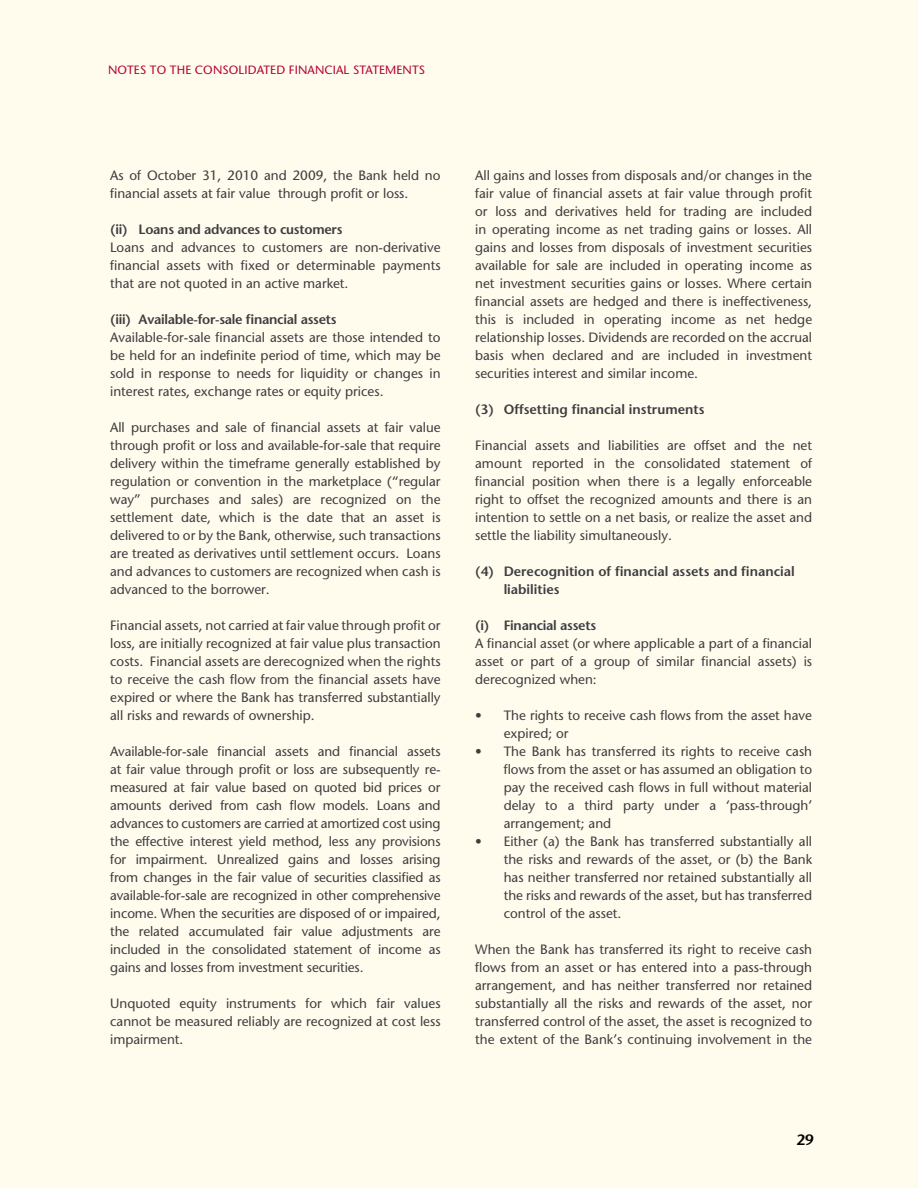
<style>
.page{position:relative;width:918px;height:1188px;background:#fffbed}
.page>*{position:absolute;margin:0;border:0;box-sizing:border-box;transform-origin:0 0}
.t1{font:600 15px "Stone Sans Std";color:#000}
.t2{font:500 13.5px/18px "Stone Sans Std";color:#3e3d40;text-align:justify}
.t3{font:600 13.5px/18px "Stone Sans Std";color:#3e3d40}
.t4{font:600 13.5px "Stone Sans Std";letter-spacing:-.02em;color:#3e3d40}
.t5{font:500 12px "Stone Sans Std";letter-spacing:.01em;color:#b30033}
</style>
<div class="page">
<p class="t5" style="left:108px;top:62px;width:18px">Notes</p>
<p class="t5" style="left:150px;top:62px;width:62px">To The Consolidated</p>
<p class="t5" style="left:289px;top:62px;width:14px">Financial</p>
<p class="t5" style="left:353px;top:62px;width:15px">Statements</p>
<p class="t2" style="left:110px;top:166px;width:332px">As of October 31, 2010 and 2009, the Bank held no financial assets at fair value through profit or loss.</p>
<p class="t4" style="left:110px;top:221px;width:234px">(ii) Loans and advances to customers</p>
<p class="t2" style="left:110px;top:238px;width:332px">Loans and advances to customers are non-derivative financial assets with fixed or determinable payments that are not quoted in an active market.</p>
<p class="t4" style="left:110px;top:311px;width:228px">(iii) Available-for-sale financial assets</p>
<p class="t2" style="left:110px;top:328px;width:332px">Available-for-sale financial assets are those intended to be held for an indefinite period of time, which may be sold in response to needs for liquidity or changes in interest rates, exchange rates or equity prices.</p>
<p class="t2" style="left:110px;top:418px;width:332px">All purchases and sale of financial assets at fair value through profit or loss and available-for-sale that require delivery within the timeframe generally established by regulation or convention in the marketplace (“regular way” purchases and sales) are recognized on the settlement date, which is the date that an asset is delivered to or by the Bank, otherwise, such transactions are treated as derivatives until settlement occurs. Loans and advances to customers are recognized when cash is advanced to the borrower.</p>
<p class="t2" style="left:110px;top:616px;width:332px">Financial assets, not carried at fair value through profit or loss, are initially recognized at fair value plus transaction costs. Financial assets are derecognized when the rights to receive the cash flow from the financial assets have expired or where the Bank has transferred substantially all risks and rewards of ownership.</p>
<p class="t2" style="left:110px;top:742px;width:332px">Available-for-sale financial assets and financial assets at fair value through profit or loss are subsequently re&shy;measured at fair value based on quoted bid prices or amounts derived from cash flow models. Loans and advances to customers are carried at amortized cost using the effective interest yield method, less any provisions for impairment. Unrealized gains and losses arising from changes in the fair value of securities classified as available-for-sale are recognized in other comprehensive income. When the securities are disposed of or impaired, the related accumulated fair value adjustments are included in the consolidated statement of income as gains and losses from investment securities.</p>
<p class="t2" style="left:110px;top:994px;width:332px">Unquoted equity instruments for which fair values cannot be measured reliably are recognized at cost less impairment.</p>
<p class="t2" style="left:475px;top:166px;width:339px">All gains and losses from disposals and/or changes in the fair value of financial assets at fair value through profit or loss and derivatives held for trading are included in operating income as net trading gains or losses. All gains and losses from disposals of investment securities available for sale are included in operating income as net investment securities gains or losses. Where certain financial assets are hedged and there is ineffectiveness, this is included in operating income as net hedge relationship losses. Dividends are recorded on the accrual basis when declared and are included in investment securities interest and similar income.</p>
<p class="t3" style="left:475px;top:400px;width:231px">(3) Offsetting financial instruments</p>
<p class="t2" style="left:475px;top:436px;width:338px">Financial assets and liabilities are offset and the net amount reported in the consolidated statement of financial position when there is a legally enforceable right to offset the recognized amounts and there is an intention to settle on a net basis, or realize the asset and settle the liability simultaneously.</p>
<p class="t3" style="left:504px;top:562px;width:292px;text-indent:-28px">(4) Derecognition of financial assets and financial liabilities</p>
<p class="t4" style="left:475px;top:617px;width:122px">(i) Financial assets</p>
<p class="t2" style="left:475px;top:634px;width:338px">A financial asset (or where applicable a part of a financial asset or part of a group of similar financial assets) is derecognized when:</p>
<p class="t2" style="left:504px;top:706px;width:310px;text-indent:-28px">• The rights to receive cash flows from the asset have expired; or</p>
<p class="t2" style="left:504px;top:742px;width:310px;text-indent:-28px">• The Bank has transferred its rights to receive cash flows from the asset or has assumed an obligation to pay the received cash flows in full without material delay to a third party under a ‘pass-through’ arrangement; and</p>
<p class="t2" style="left:504px;top:832px;width:310px;text-indent:-28px">• Either (a) the Bank has transferred substantially all the risks and rewards of the asset, or (b) the Bank has neither transferred nor retained substantially all the risks and rewards of the asset, but has transferred control of the asset.</p>
<p class="t2" style="left:475px;top:940px;width:339px">When the Bank has transferred its right to receive cash flows from an asset or has entered into a pass-through arrangement, and has neither transferred nor retained substantially all the risks and rewards of the asset, nor transferred control of the asset, the asset is recognized to the extent of the Bank’s continuing involvement in the</p>
<p class="t1" style="left:797px;top:1131px;width:19px">29</p>
</div>
